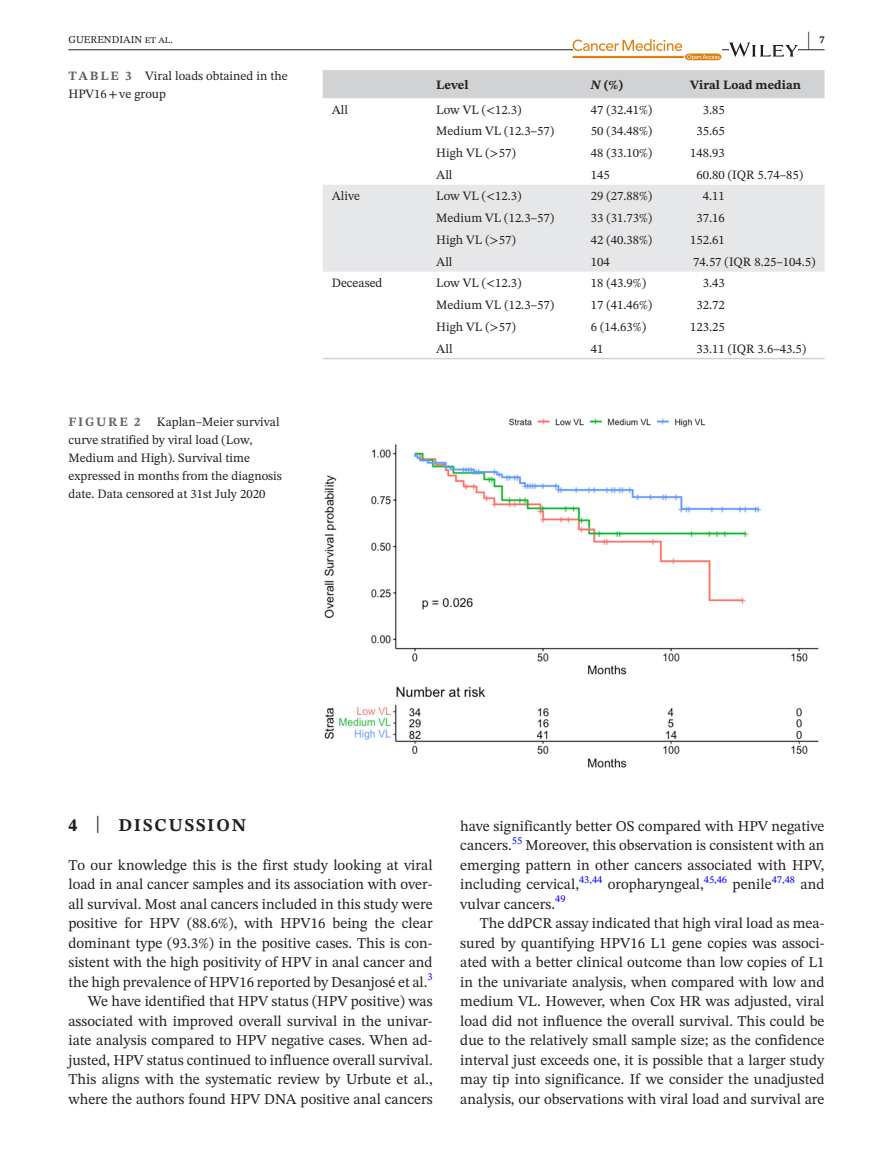
<style>
.page{position:relative;width:893px;height:1174px;background:#fff}
.page>*{position:absolute;margin:0;border:0;box-sizing:border-box;transform-origin:0 0}
.t1{font:700 21px "STIX Two Text";color:#231f20;scale:.42 1}
.t2{font:700 18px "STIX Two Text";letter-spacing:.1em;color:#231f20}
.t3{font:15px/19.5px "STIX Two Text";color:#231f20;text-align:justify}
.t4{font:12.75px/18px "STIX Two Text";color:#231f20}
.t5{font:700 12.75px "STIX Two Text";color:#231f20}
.t6{font:700 12.75px "STIX Two Text";letter-spacing:.14em;color:#636366}
.t7{font:10.5px "STIX Two Text";color:#00f}
.t8{font:10.5px "STIX Two Text";color:#231f20}
.t9{font:700 10.5px "STIX Two Text";color:#231f20}
.s1{font-weight:700;color:#636366}
.s2{font-style:italic}
.s3{font-weight:400;font-size:23.7px}
</style>
<div class="page">
<hr style="left:68px;top:49px;width:756px;height:1px;background:#231f20">
<svg style="left:572px;top:39px;width:149px;height:21px"></svg>
<svg style="left:729px;top:43px;width:69px;height:14px"></svg>
<div style="left:323px;top:70px;width:501px;height:28px;background:#d1d2d4"></div>
<div style="left:323px;top:185px;width:501px;height:87px;background:#e6e7e9"></div>
<hr style="left:323px;top:358px;width:104px;height:1px;background:#d1d2d4">
<hr style="left:427px;top:358px;width:155px;height:1px;background:#d1d2d4">
<hr style="left:582px;top:358px;width:99px;height:1px;background:#d1d2d4">
<hr style="left:681px;top:358px;width:143px;height:1px;background:#d1d2d4">
<img style="left:324px;top:418px;width:495px;height:350px">
<h1 class="t1" style="left:807px;top:24px;width:8px">|</h1>
<p class="t8" style="left:68px;top:32px;width:106px">GUERENDIAIN et al.</p>
<p class="t9" style="left:819px;top:32px;width:7px">7</p>
<p class="t4" style="left:68px;top:66px;width:221px"><span class="s1">TABLE 3</span> Viral loads obtained in the<br>HPV16+ve group</p>
<p class="t4" style="left:68px;top:413px;width:215px;text-indent:88px">Kaplan–Meier survival curve stratified by viral load (Low, Medium and High). Survival time expressed in months from the diagnosis date. Data censored at 31st July 2020</p>
<p class="t6" style="left:68px;top:413px;width:73px">FIGURE 2</p>
<p class="t5" style="left:436px;top:76px;width:34px">Level</p>
<p class="t5" style="left:591px;top:76px;width:34px"><span class="s2">N</span> (%)</p>
<p class="t5" style="left:690px;top:76px;width:112px">Viral Load median</p>
<p class="t4" style="left:332px;top:100px;width:18px">All</p>
<p class="t4" style="left:436px;top:100px;width:87px">Low VL (&lt;12.3)</p>
<p class="t4" style="left:591px;top:100px;width:63px">47 (32.41%)</p>
<p class="t4" style="left:703px;top:100px;width:24px">3.85</p>
<p class="t4" style="left:436px;top:122px;width:119px">Medium VL (12.3–57)</p>
<p class="t4" style="left:591px;top:122px;width:63px">50 (34.48%)</p>
<p class="t4" style="left:696px;top:122px;width:30px">35.65</p>
<p class="t4" style="left:436px;top:144px;width:81px">High VL (&gt;57)</p>
<p class="t4" style="left:591px;top:144px;width:63px">48 (33.10%)</p>
<p class="t4" style="left:690px;top:144px;width:36px">148.93</p>
<p class="t4" style="left:436px;top:165px;width:18px">All</p>
<p class="t4" style="left:591px;top:165px;width:20px">145</p>
<p class="t4" style="left:696px;top:165px;width:108px">60.80 (IQR 5.74–85)</p>
<p class="t4" style="left:332px;top:187px;width:30px">Alive</p>
<p class="t4" style="left:436px;top:187px;width:87px">Low VL (&lt;12.3)</p>
<p class="t4" style="left:591px;top:187px;width:63px">29 (27.88%)</p>
<p class="t4" style="left:703px;top:187px;width:24px">4.11</p>
<p class="t4" style="left:436px;top:209px;width:119px">Medium VL (12.3–57)</p>
<p class="t4" style="left:591px;top:209px;width:63px">33 (31.73%)</p>
<p class="t4" style="left:696px;top:209px;width:30px">37.16</p>
<p class="t4" style="left:436px;top:231px;width:81px">High VL (&gt;57)</p>
<p class="t4" style="left:591px;top:231px;width:63px">42 (40.38%)</p>
<p class="t4" style="left:690px;top:231px;width:36px">152.61</p>
<p class="t4" style="left:436px;top:252px;width:18px">All</p>
<p class="t4" style="left:591px;top:252px;width:20px">104</p>
<p class="t4" style="left:693px;top:252px;width:124px">74.57 (IQR 8.25–104.5)</p>
<p class="t4" style="left:332px;top:274px;width:52px">Deceased</p>
<p class="t4" style="left:436px;top:274px;width:87px">Low VL (&lt;12.3)</p>
<p class="t4" style="left:591px;top:274px;width:57px">18 (43.9%)</p>
<p class="t4" style="left:703px;top:274px;width:24px">3.43</p>
<p class="t4" style="left:436px;top:296px;width:119px">Medium VL (12.3–57)</p>
<p class="t4" style="left:591px;top:296px;width:63px">17 (41.46%)</p>
<p class="t4" style="left:696px;top:296px;width:30px">32.72</p>
<p class="t4" style="left:436px;top:317px;width:81px">High VL (&gt;57)</p>
<p class="t4" style="left:591px;top:317px;width:57px">6 (14.63%)</p>
<p class="t4" style="left:690px;top:317px;width:36px">123.25</p>
<p class="t4" style="left:436px;top:339px;width:18px">All</p>
<p class="t4" style="left:591px;top:339px;width:14px">41</p>
<p class="t4" style="left:696px;top:339px;width:111px">33.11 (IQR 3.6–43.5)</p>
<p class="t2" style="left:68px;top:812px;width:179px">4 <span class="s3">|</span> DISCUSSION</p>
<p class="t3" style="left:68px;top:855px;width:366px">To our knowledge this is the first study looking at viral load in anal cancer samples and its association with over&shy;all survival. Most anal cancers included in this study were positive for HPV (88.6%), with HPV16 being the clear dominant type (93.3%) in the positive cases. This is con&shy;sistent with the high positivity of HPV in anal cancer and the high prevalence of HPV16 reported by Desanjosé et al.</p>
<p class="t7" style="left:427px;top:969px;width:7px">3</p>
<p class="t3" style="left:68px;top:991px;width:366px;text-indent:20px">We have identified that HPV status (HPV positive) was associated with improved overall survival in the univar&shy;iate analysis compared to HPV negative cases. When ad&shy;justed, HPV status continued to influence overall survival.<br>This aligns with the systematic review by Urbute et al., where the authors found HPV DNA positive anal cancers</p>
<p class="t3" style="left:460px;top:816px;width:366px">have significantly better OS compared with HPV negative cancers.</p>
<p class="t7" style="left:512px;top:832px;width:12px">55</p>
<p class="t3" style="left:460px;top:835px;width:366px;text-indent:65px">Moreover, this observation is consistent with an emerging pattern in other cancers associated with HPV, including cervical,</p>
<p class="t7" style="left:579px;top:871px;width:25px">43,44</p>
<p class="t3" style="left:608px;top:874px;width:97px">oropharyngeal,</p>
<p class="t7" style="left:704px;top:871px;width:25px">45,46</p>
<p class="t3" style="left:733px;top:874px;width:41px">penile</p>
<p class="t7" style="left:772px;top:871px;width:25px">47,48</p>
<p class="t3" style="left:801px;top:874px;width:25px">and</p>
<p class="t3" style="left:460px;top:894px;width:96px">vulvar cancers.</p>
<p class="t7" style="left:555px;top:891px;width:12px">49</p>
<p class="t3" style="left:460px;top:913px;width:366px;text-indent:20px">The ddPCR assay indicated that high viral load as mea&shy;sured by quantifying HPV16 L1 gene copies was associ&shy;ated with a better clinical outcome than low copies of L1 in the univariate analysis, when compared with low and medium VL. However, when Cox HR was adjusted, viral load did not influence the overall survival. This could be due to the relatively small sample size; as the confidence interval just exceeds one, it is possible that a larger study may tip into significance. If we consider the unadjusted analysis, our observations with viral load and survival are</p>
</div>
